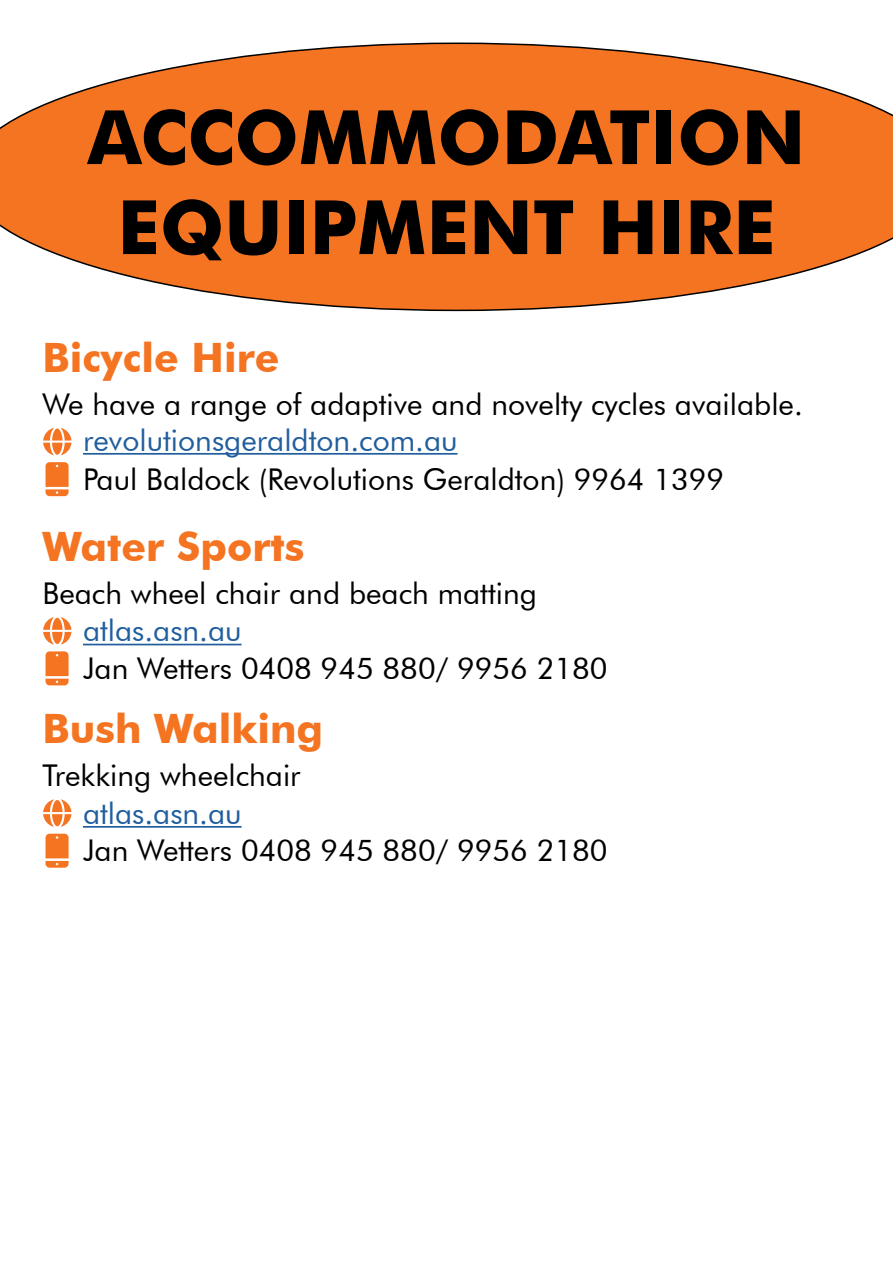
<style>
.page{position:relative;width:893px;height:1263px;background:#fff}
.page>*{position:absolute;margin:0;border:0;box-sizing:border-box;transform-origin:0 0}
.t1{font:700 75px/90px "Futura BT";color:#000;text-align:center}
.t2{font:700 40.5px "Futura BT";color:#f47422}
.t3{font:30px "Futura BT";color:#000}
.t4{font:30px "Futura BT";color:#215e9e}
</style>
<div class="page">
<svg style="left:0;top:43px;width:893px;height:268px"></svg>
<hr style="left:83px;top:453px;width:374px;height:2px;background:#215e9e">
<svg style="left:46px;top:462px;width:23px;height:34px"></svg>
<svg style="left:43px;top:428px;width:28px;height:27px"></svg>
<hr style="left:83px;top:644px;width:159px;height:1px;background:#215e9e">
<svg style="left:46px;top:651px;width:23px;height:34px"></svg>
<svg style="left:43px;top:617px;width:28px;height:28px"></svg>
<hr style="left:83px;top:826px;width:159px;height:2px;background:#215e9e">
<svg style="left:46px;top:834px;width:23px;height:34px"></svg>
<svg style="left:43px;top:799px;width:28px;height:28px"></svg>
<h1 class="t1" style="left:87px;top:92px;width:719px">ACCOMMODATION<br>EQUIPMENT HIRE</h1>
<h2 class="t2" style="left:43px;top:333px;width:239px">Bicycle Hire</h2>
<p class="t3" style="left:43px;top:386px;width:762px">We have a range of adaptive and novelty cycles available.</p>
<p class="t4" style="left:83px;top:422px;width:376px">revolutionsgeraldton.com.au</p>
<p class="t3" style="left:83px;top:461px;width:643px">Paul Baldock (Revolutions Geraldton) 9964 1399</p>
<h2 class="t2" style="left:43px;top:522px;width:263px">Water Sports</h2>
<p class="t3" style="left:43px;top:575px;width:496px">Beach wheel chair and beach matting</p>
<p class="t4" style="left:83px;top:612px;width:160px">atlas.asn.au</p>
<p class="t3" style="left:83px;top:650px;width:526px">Jan Wetters 0408 945 880/ 9956 2180</p>
<h2 class="t2" style="left:43px;top:704px;width:282px">Bush Walking</h2>
<p class="t3" style="left:43px;top:757px;width:260px">Trekking wheelchair</p>
<p class="t4" style="left:83px;top:795px;width:160px">atlas.asn.au</p>
<p class="t3" style="left:83px;top:832px;width:526px">Jan Wetters 0408 945 880/ 9956 2180</p>
</div>
